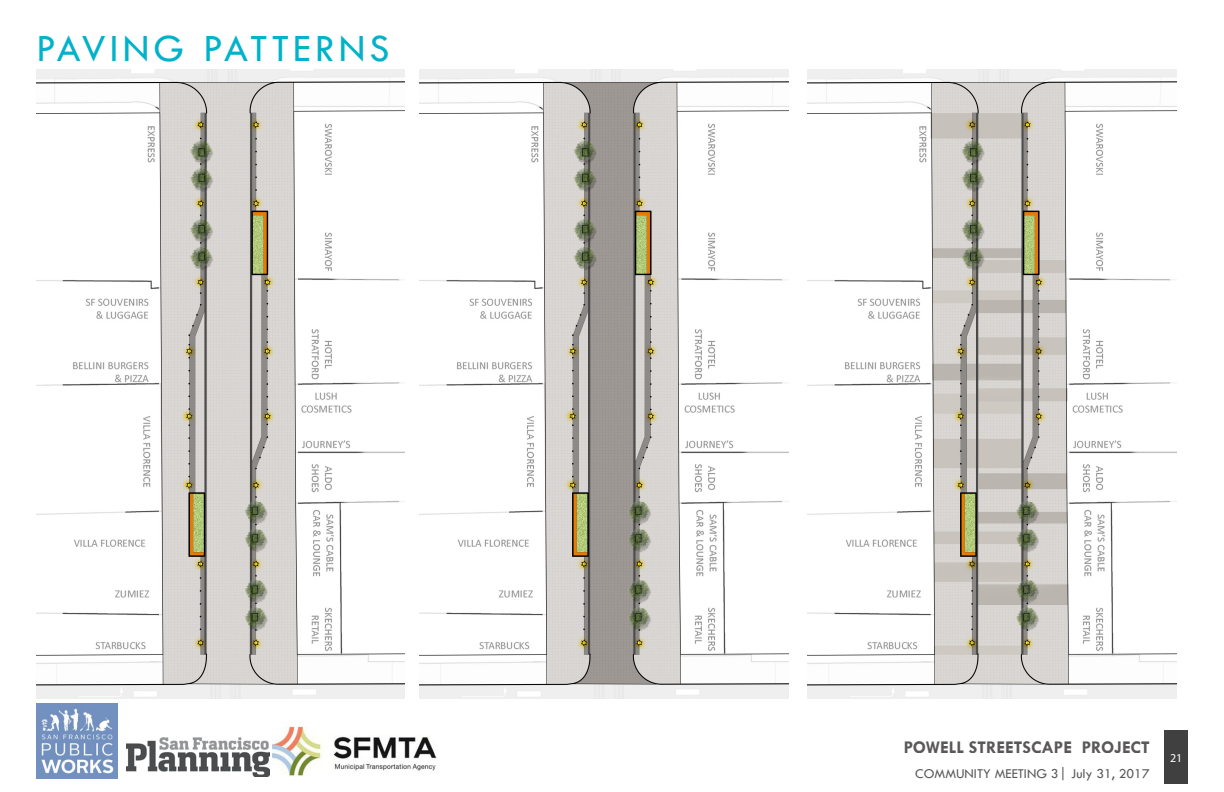
<style>
.page{position:relative;width:1224px;height:792px;background:#fff}
.page>*{position:absolute;margin:0;border:0;box-sizing:border-box;transform-origin:0 0}
.t1{font:40px "Tw Cen";letter-spacing:.1em;color:#00b2ca}
.t2{font:700 18px "Tw Cen";color:#231f20}
.t3{font:14px "Tw Cen";color:#231f20}
.t4{font:12px "Myriad Pro";color:#fff}
.s1{font-size:16px}
</style>
<div class="page">
<div style="left:1164px;top:730px;width:24px;height:54px;background:#404040"></div>
<img style="left:36px;top:704px;width:82px;height:74px">
<img style="left:272px;top:726px;width:165px;height:51px">
<img style="left:127px;top:737px;width:143px;height:40px">
<img style="left:36px;top:69px;width:369px;height:629px">
<img style="left:419px;top:69px;width:369px;height:629px">
<img style="left:807px;top:69px;width:369px;height:629px">
<p class="t1" style="left:36px;top:24px;width:355px">PAVING PATTERNS</p>
<p class="t2" style="left:903px;top:736px;width:248px">POWELL STREETSCAPE PROJECT</p>
<p class="t3" style="left:915px;top:765px;width:236px">COMMUNITY MEETING 3<span class="s1">|</span> July 31, 2017</p>
<p class="t4" style="left:1170px;top:750px;width:14px">21</p>
</div>
